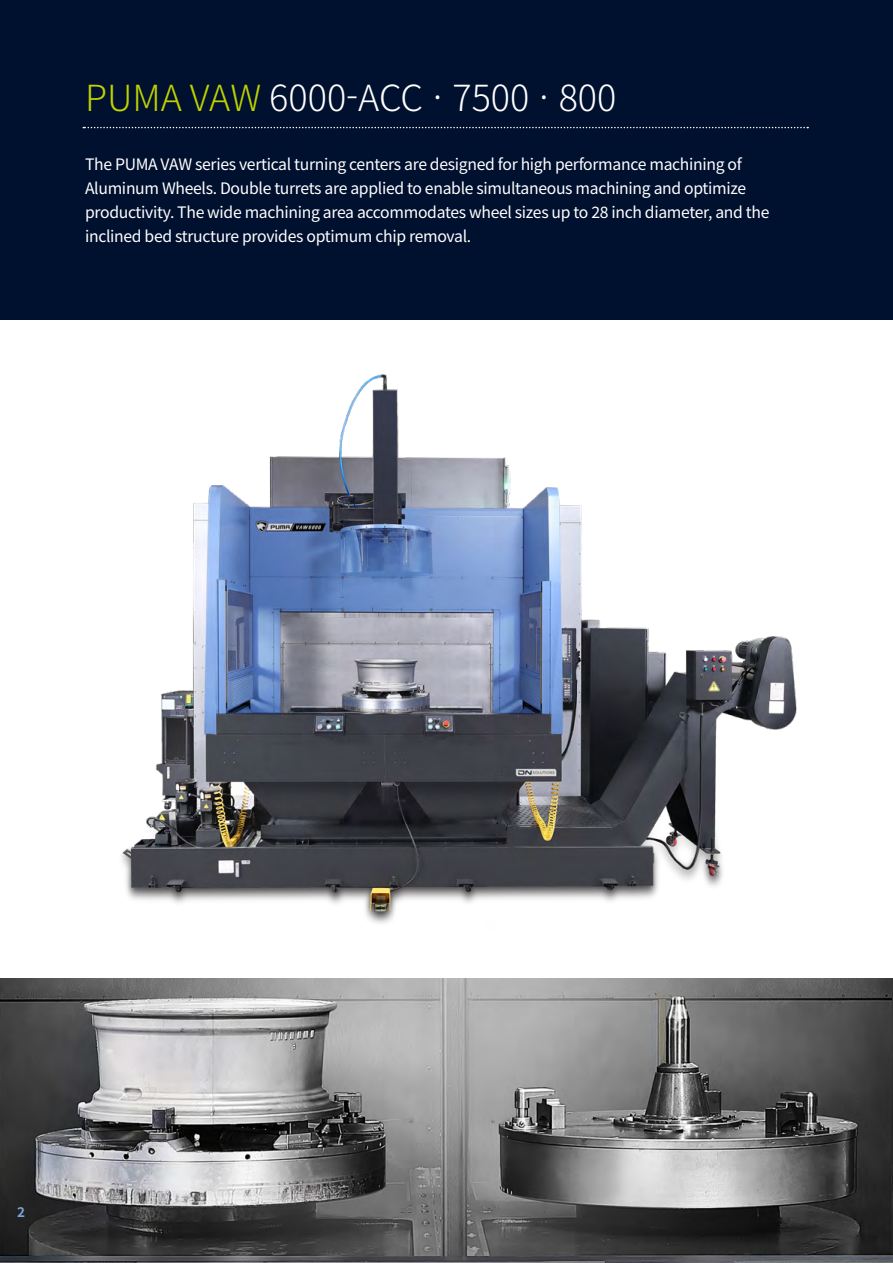
<style>
.page{position:relative;width:893px;height:1263px;background:#fff}
.page>*{position:absolute;margin:0;border:0;box-sizing:border-box;transform-origin:0 0}
.t1{font:300 36px "Noto Sans KR";color:#fff}
.t2{font:15.75px/24px "Noto Sans KR";letter-spacing:-.02em;color:#fff}
.t3{font:700 13.5px "Noto Sans KR";color:#7da3d6}
.s1{color:#bfd200}
</style>
<div class="page">
<img style="left:0;top:978px;width:893px;height:285px">
<div style="left:0;top:0;width:893px;height:320px;background:#00102f"></div>
<svg style="left:83px;top:127px;width:725px;height:1px"></svg>
<img style="left:121px;top:374px;width:676px;height:550px">
<h1 class="t1" style="left:85px;top:78px;width:533px"><span class="s1">PUMA VAW</span> 6000-ACC · 7500 · 800</h1>
<p class="t2" style="left:85px;top:152px;width:686px">The PUMA VAW series vertical turning centers are designed for high performance machining of Aluminum Wheels. Double turrets are applied to enable simultaneous machining and optimize productivity. The wide machining area accommodates wheel sizes up to 28 inch diameter, and the inclined bed structure provides optimum chip removal.</p>
<p class="t3" style="left:17px;top:1205px;width:9px">2</p>
</div>
